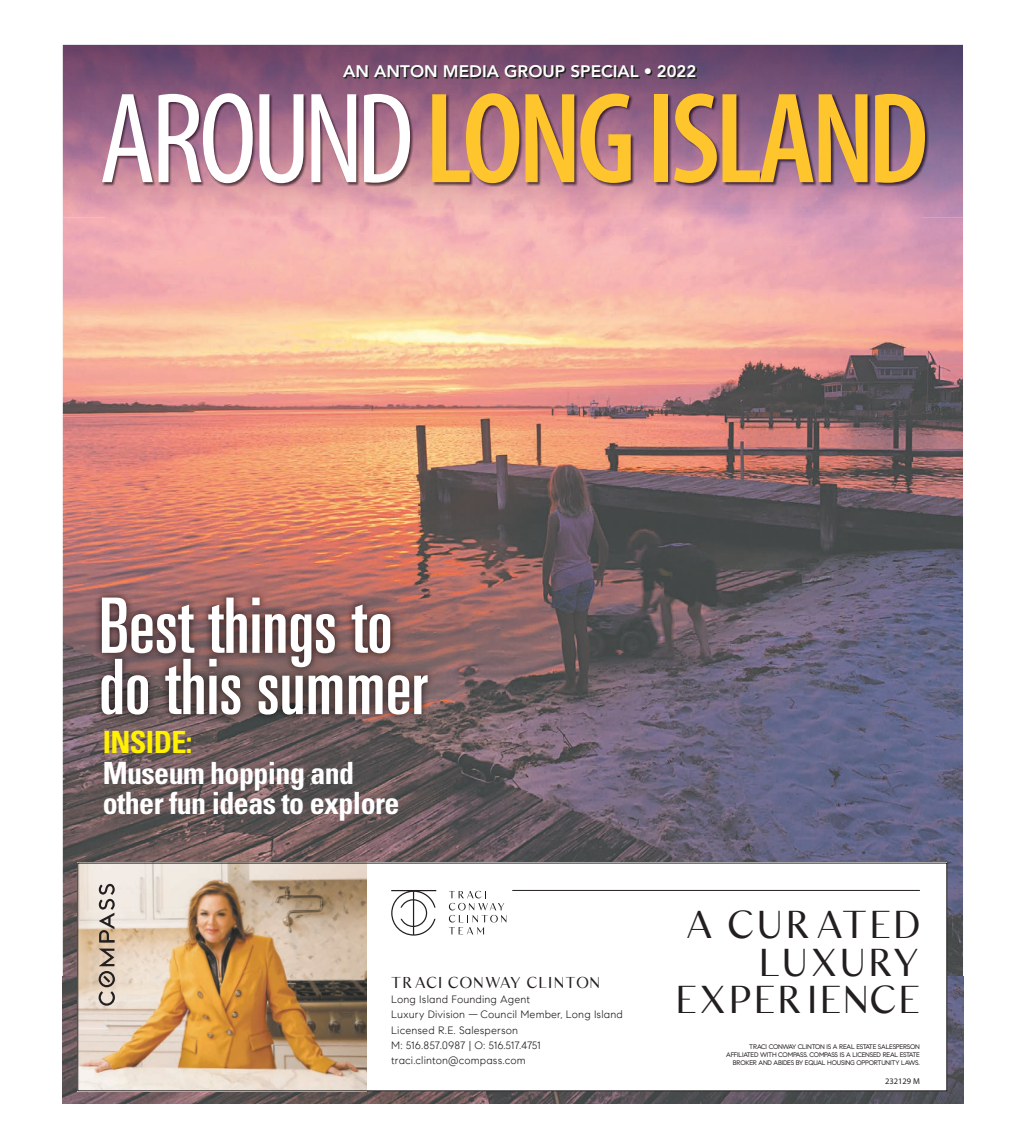
<style>
.page{position:relative;width:1024px;height:1148px;background:#fff}
.page>*{position:absolute;margin:0;border:0;box-sizing:border-box;transform-origin:0 0}
.t1{font:600 condensed 130.25px "Myriad Pro";letter-spacing:-.04em;color:#fec52c}
.t2{font:ultra-condensed 76.62px/61.2px "Univers LT Std";color:#fff}
.t3{font:38.62px/37.5px "Compass Display";letter-spacing:.06em;color:#231f20;text-align:right}
.t4{font:700 condensed 30.62px/30.6px "Univers LT Std";letter-spacing:-.02em;color:#fff}
.t5{font:700 condensed 30.62px "Univers LT Std";letter-spacing:-.02em;color:#fff101}
.t6{font:800 16.62px "Avenir LT Std";color:#fff}
.t7{font:15.75px "Compass Display";letter-spacing:.06em;color:#231f20}
.t8{font:300 10.88px/15.2px "Compass Sans";letter-spacing:.01em;color:#231f20}
.t9{font:8.5px "Myriad Pro";color:#231f20}
.t10{font:6.62px/8px "Compass Sans";letter-spacing:-.03em;color:#231f20;text-align:right}
.s1{font-weight:400;color:#fff}
</style>
<div class="page">
<img style="left:63px;top:217px;width:900px;height:760px">
<img style="left:63px;top:977px;width:900px;height:126px">
<img style="left:63px;top:45px;width:900px;height:86px">
<img style="left:63px;top:131px;width:42px;height:86px">
<img style="left:921px;top:131px;width:42px;height:86px">
<img style="left:94px;top:589px;width:341px;height:133px">
<img style="left:344px;top:66px;width:352px;height:13px">
<img style="left:102px;top:93px;width:827px;height:94px">
<div style="left:77px;top:862px;width:870px;height:229px;background:#fff"></div>
<img style="left:79px;top:864px;width:287px;height:225px">
<svg style="left:99px;top:948px;width:16px;height:57px"></svg>
<svg style="left:99px;top:884px;width:16px;height:58px"></svg>
<hr style="left:512px;top:890px;width:408px;height:1px;background:#231f20">
<svg style="left:449px;top:890px;width:57px;height:44px"></svg>
<svg style="left:391px;top:890px;width:45px;height:45px"></svg>
<h3 class="t6" style="left:343px;top:61px;width:354px">AN ANTON MEDIA GROUP SPECIAL • 2022</h3>
<h1 class="t1" style="left:99px;top:68px;width:831px"><span class="s1">AROUND</span>LONG ISLAND</h1>
<h2 class="t2" style="left:99px;top:594px;width:330px">Best things to do this summer</h2>
<h3 class="t5" style="left:103px;top:723px;width:91px">INSIDE:</h3>
<h3 class="t4" style="left:103px;top:757px;width:298px">Museum hopping and other fun ideas to explore</h3>
<h3 class="t7" style="left:391px;top:973px;width:210px">TRACI CONWAY CLINTON</h3>
<p class="t8" style="left:391px;top:991px;width:233px">Long Island Founding Agent<br>Luxury Division — Council Member, Long Island<br>Licensed R.E. Salesperson<br>M: 516.857.0987 | O: 516.517.4751 traci.clinton@compass.com</p>
<h3 class="t3" style="left:675px;top:905px;width:246px">A CURATED<br>LUXURY<br>EXPERIENCE</h3>
<p class="t10" style="left:726px;top:1042px;width:195px">TRACI CONWAY CLINTON IS A REAL ESTATE SALESPERSON<br>AFFILIATED WITH COMPASS. COMPASS IS A LICENSED REAL ESTATE<br>BROKER AND ABIDES BY EQUAL HOUSING OPPORTUNITY LAWS.</p>
<p class="t9" style="left:885px;top:1075px;width:36px">232129 M</p>
</div>
